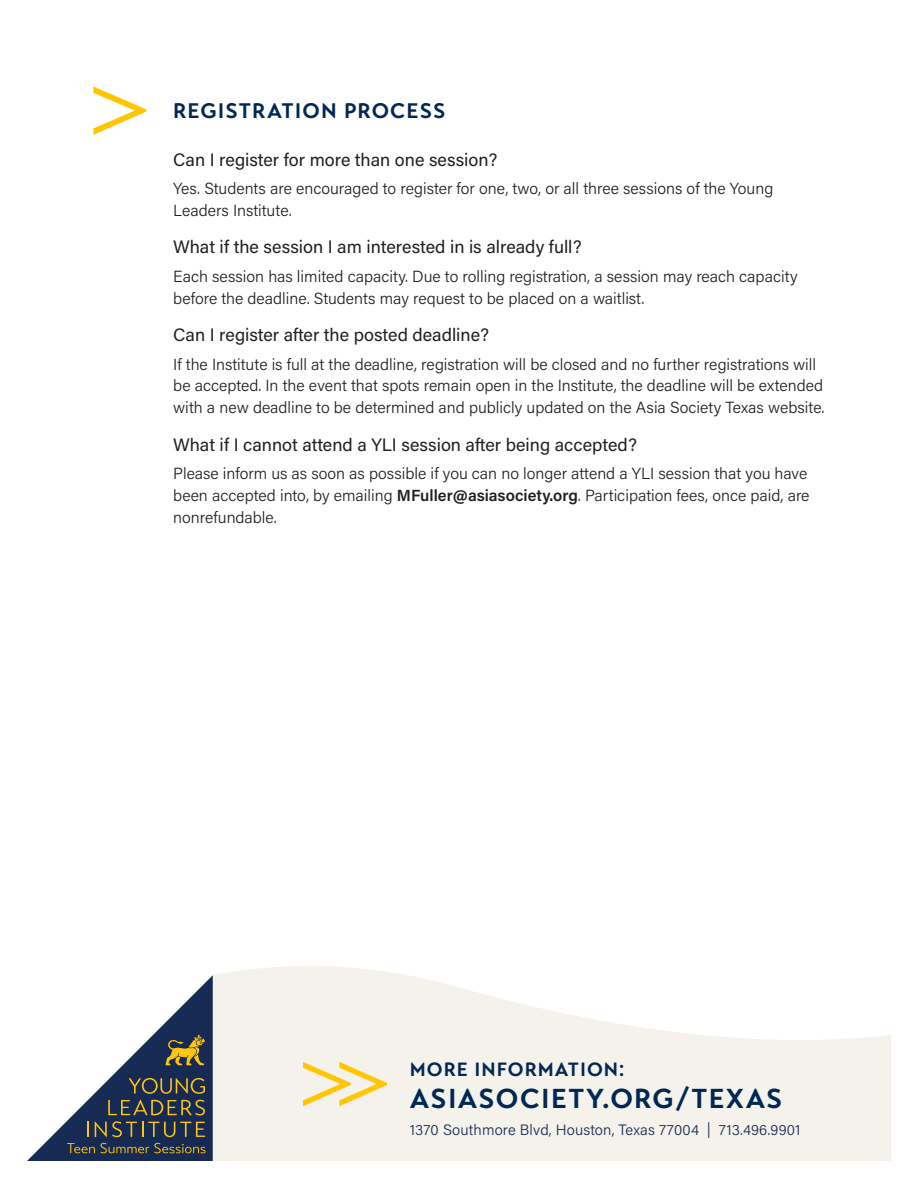
<style>
.page{position:relative;width:918px;height:1188px;background:#fff}
.page>*{position:absolute;margin:0;border:0;box-sizing:border-box;transform-origin:0 0}
.t1{font:700 27.3px "Transat Text";letter-spacing:.05em;color:#002855}
.t2{font:700 21px "Transat Text";letter-spacing:.05em;color:#002855}
.t3{font:700 19.05px "Transat Text";letter-spacing:.05em;color:#002855}
.t4{font:18px "Acumin Pro";color:#231f20}
.t5{font:300 16.2px/21.8px "Acumin Pro";color:#231f20}
.t6{font:300 15px "Acumin Pro";letter-spacing:.01em;color:#162b53}
.s1{font-weight:600}
</style>
<div class="page">
<svg style="left:93px;top:86px;width:53px;height:49px"></svg>
<svg style="left:213px;top:966px;width:678px;height:195px;fill:#f5f1eb"></svg>
<svg style="left:303px;top:1062px;width:84px;height:44px"></svg>
<svg style="left:27px;top:975px;width:186px;height:186px"></svg>
<p class="t2" style="left:173px;top:98px;width:274px">REGISTRATION PROCESS</p>
<p class="t4" style="left:173px;top:147px;width:326px">Can I register for more than one session?</p>
<p class="t5" style="left:173px;top:177px;width:602px">Yes. Students are encouraged to register for one, two, or all three sessions of the Young<br>Leaders Institute.</p>
<p class="t4" style="left:173px;top:235px;width:410px">What if the session I am interested in is already full?</p>
<p class="t5" style="left:173px;top:265px;width:626px">Each session has limited capacity. Due to rolling registration, a session may reach capacity before the deadline. Students may request to be placed on a waitlist.</p>
<p class="t4" style="left:173px;top:322px;width:317px">Can I register after the posted deadline?</p>
<p class="t5" style="left:173px;top:352px;width:653px">If the Institute is full at the deadline, registration will be closed and no further registrations will be accepted. In the event that spots remain open in the Institute, the deadline will be extended with a new deadline to be determined and publicly updated on the Asia Society Texas website.</p>
<p class="t4" style="left:173px;top:432px;width:465px">What if I cannot attend a YLI session after being accepted?</p>
<p class="t5" style="left:173px;top:462px;width:638px">Please inform us as soon as possible if you can no longer attend a YLI session that you have been accepted into, by emailing <span class="s1">MFuller@asiasociety.org</span>. Participation fees, once paid, are nonrefundable.</p>
<p class="t3" style="left:410px;top:1058px;width:216px">MORE INFORMATION:</p>
<p class="t1" style="left:410px;top:1082px;width:374px">ASIASOCIETY.ORG/TEXAS</p>
<p class="t6" style="left:410px;top:1119px;width:392px">1370 Southmore Blvd, Houston, Texas 77004 | 713.496.9901</p>
</div>
